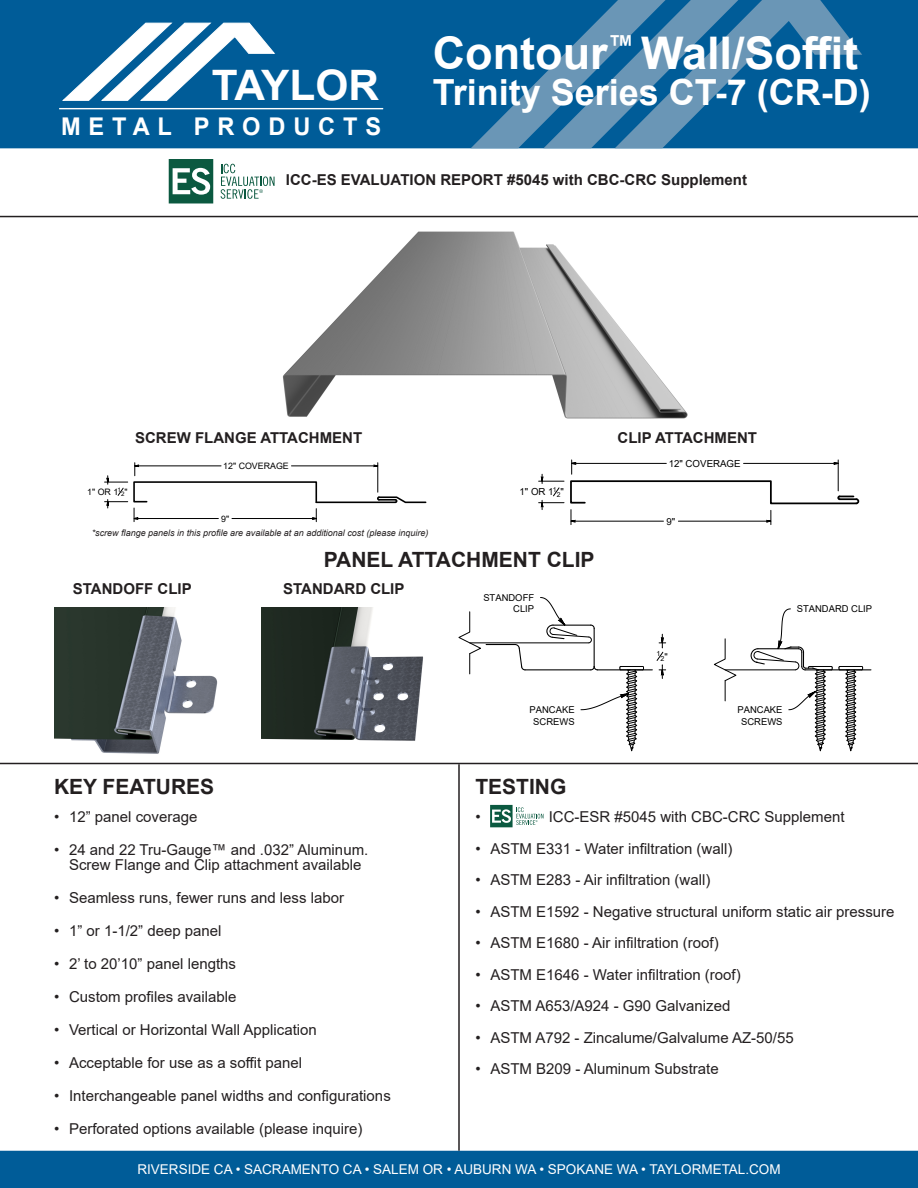
<style>
.page{position:relative;width:918px;height:1188px;background:#fff}
.page>*{position:absolute;margin:0;border:0;box-sizing:border-box;transform-origin:0 0}
.t1{font:700 45px "Arial";color:#fff}
.t2{font:700 42px "Arial";color:#fff}
.t3{font:700 36px "Arial";color:#fff}
.t4{font:700 24.45px "Arial";letter-spacing:.33em;color:#fff}
.t5{font:700 21px "Arial";color:#231f20}
.t6{font:15px/15px "Arial";color:#231f20;text-align:center}
.t7{font:700 15px "Arial";color:#231f20}
.t8{font:13.5px "Arial";color:#fff}
.t9{font:9.75px "Arial";color:#000}
.t10{font:9.45px/11.4px "Arial";color:#000;text-align:center}
.t11{font:italic 9px "Arial";color:#231f20}
.t12{font:8.85px "Arial";color:#000}
.t13{font:7.05px "Arial";color:#000}
.t14{font:6.75px "Arial";color:#000}
.t15{font:6.15px "Arial";color:#000}
</style>
<div class="page">
<div style="left:0;top:0;width:918px;height:148px;background:#005c98"></div>
<svg style="left:471px;top:0;width:391px;height:148px;background:#2a73a4"></svg>
<svg style="left:62px;top:23px;width:213px;height:78px"></svg>
<hr style="left:59px;top:108px;width:324px;height:1px;background:#fff">
<div style="left:0;top:1151px;width:918px;height:37px;background:#005c98"></div>
<hr style="left:458px;top:764px;width:2px;height:387px;background:#231f20">
<hr style="left:0;top:216px;width:918px;height:1px;background:#231f20">
<img style="left:283px;top:231px;width:405px;height:188px">
<img style="left:54px;top:608px;width:164px;height:146px">
<img style="left:261px;top:608px;width:162px;height:133px">
<hr style="left:0;top:763px;width:918px;height:1px;background:#231f20">
<svg style="left:539px;top:460px;width:320px;height:65px"></svg>
<hr style="left:470px;top:643px;width:119px;height:1px;background:#000">
<hr style="left:525px;top:669px;width:66px;height:1px;background:#000">
<svg style="left:458px;top:611px;width:68px;height:63px"></svg>
<hr style="left:598px;top:669px;width:54px;height:1px;background:#000">
<hr style="left:594px;top:629px;width:1px;height:37px;background:#000">
<svg style="left:540px;top:597px;width:55px;height:46px"></svg>
<svg style="left:580px;top:665px;width:64px;height:86px"></svg>
<svg style="left:656px;top:634px;width:10px;height:45px"></svg>
<hr style="left:725px;top:670px;width:70px;height:1px;background:#000">
<hr style="left:805px;top:669px;width:66px;height:1px;background:#000">
<svg style="left:714px;top:638px;width:23px;height:63px"></svg>
<svg style="left:750px;top:608px;width:113px;height:143px"></svg>
<svg style="left:169px;top:159px;width:44px;height:44px"></svg>
<svg style="left:221px;top:164px;width:54px;height:35px"></svg>
<svg style="left:490px;top:805px;width:53px;height:22px"></svg>
<hr style="left:316px;top:502px;width:79px;height:1px;background:#000">
<hr style="left:291px;top:466px;width:84px;height:1px;background:#000">
<svg style="left:373px;top:463px;width:54px;height:41px"></svg>
<svg style="left:105px;top:463px;width:214px;height:59px"></svg>
<h2 class="t2" style="left:212px;top:58px;width:169px">TAYLOR</h2>
<h3 class="t4" style="left:61px;top:110px;width:321px">METAL PRODUCTS</h3>
<p class="t1" style="left:433px;top:21px;width:427px">Contour<sup>™</sup> Wall/Soffit</p>
<p class="t3" style="left:433px;top:67px;width:440px">Trinity Series CT-7 (CR-D)</p>
<p class="t7" style="left:286px;top:170px;width:463px">ICC-ES EVALUATION REPORT #5045 with CBC-CRC Supplement</p>
<p class="t7" style="left:135px;top:427px;width:229px">SCREW FLANGE ATTACHMENT</p>
<p class="t7" style="left:618px;top:427px;width:141px">CLIP ATTACHMENT</p>
<p class="t9" style="left:669px;top:457px;width:73px">12" COVERAGE</p>
<p class="t12" style="left:223px;top:460px;width:67px">12" COVERAGE</p>
<p class="t12" style="left:87px;top:486px;width:35px">1" OR 1<sup>1</sup></p>
<p class="t15" style="left:121px;top:490px;width:8px">2<sup>"</sup></p>
<p class="t11" style="left:92px;top:527px;width:338px">*screw flange panels in this profile are available at an additional cost (please inquire)</p>
<p class="t12" style="left:221px;top:512px;width:10px">9"</p>
<p class="t10" style="left:139px;top:529px;width:10px">1<sup>1</sup></p>
<p class="t13" style="left:148px;top:532px;width:9px">4<sup>"</sup></p>
<p class="t10" style="left:253px;top:529px;width:10px">1<sup>3</sup></p>
<p class="t13" style="left:264px;top:532px;width:9px">4<sup>"</sup></p>
<p class="t9" style="left:520px;top:485px;width:39px">1" OR 1<sup>1</sup></p>
<p class="t14" style="left:557px;top:490px;width:9px">2<sup>"</sup></p>
<p class="t5" style="left:324px;top:545px;width:272px">PANEL ATTACHMENT CLIP</p>
<p class="t7" style="left:73px;top:578px;width:120px">STANDOFF CLIP</p>
<p class="t7" style="left:283px;top:578px;width:123px">STANDARD CLIP</p>
<p class="t10" style="left:483px;top:592px;width:52px;text-align:right">STANDOFF<br>CLIP</p>
<p class="t10" style="left:530px;top:704px;width:47px">PANCAKE<br>SCREWS</p>
<p class="t9" style="left:667px;top:514px;width:10px">9"</p>
<p class="t13" style="left:656px;top:649px;width:5px">1</p>
<p class="t13" style="left:661px;top:654px;width:9px">2<sup>"</sup></p>
<p class="t10" style="left:797px;top:603px;width:77px">STANDARD CLIP</p>
<p class="t10" style="left:737px;top:704px;width:47px">PANCAKE<br>SCREWS</p>
<p class="t5" style="left:54px;top:772px;width:162px">KEY FEATURES</p>
<p class="t5" style="left:475px;top:772px;width:93px">TESTING</p>
<p class="t6" style="left:475px;top:809px;width:7px">•</p>
<p class="t6" style="left:549px;top:809px;width:297px">ICC-ESR #5045 with CBC-CRC Supplement</p>
<p class="t6" style="left:475px;top:841px;width:258px">• ASTM E331 - Water infiltration (wall)</p>
<p class="t6" style="left:475px;top:872px;width:237px">• ASTM E283 - Air infiltration (wall)</p>
<p class="t6" style="left:475px;top:904px;width:421px">• ASTM E1592 - Negative structural uniform static air pressure</p>
<p class="t6" style="left:475px;top:935px;width:245px">• ASTM E1680 - Air infiltration (roof)</p>
<p class="t6" style="left:475px;top:967px;width:267px">• ASTM E1646 - Water infiltration (roof)</p>
<p class="t6" style="left:475px;top:998px;width:257px">• ASTM A653/A924 - G90 Galvanized</p>
<p class="t6" style="left:475px;top:1030px;width:320px">• ASTM A792 - Zincalume/Galvalume AZ-50/55</p>
<p class="t6" style="left:475px;top:1061px;width:245px">• ASTM B209 - Aluminum Substrate</p>
<p class="t6" style="left:54px;top:809px;width:145px">• 12” panel coverage</p>
<p class="t6" style="left:54px;top:842px;width:316px">• 24 and 22 Tru-Gauge™ and .032” Aluminum.<br>Screw Flange and Clip attachment available</p>
<p class="t6" style="left:54px;top:890px;width:292px">• Seamless runs, fewer runs and less labor</p>
<p class="t6" style="left:54px;top:923px;width:169px">• 1” or 1-1/2” deep panel</p>
<p class="t6" style="left:54px;top:956px;width:184px">• 2’ to 20’10” panel lengths</p>
<p class="t6" style="left:54px;top:989px;width:184px">• Custom profiles available</p>
<p class="t6" style="left:54px;top:1022px;width:264px">• Vertical or Horizontal Wall Application</p>
<p class="t6" style="left:54px;top:1055px;width:250px">• Acceptable for use as a soffit panel</p>
<p class="t6" style="left:54px;top:1088px;width:338px">• Interchangeable panel widths and configurations</p>
<p class="t6" style="left:54px;top:1121px;width:310px">• Perforated options available (please inquire)</p>
<p class="t8" style="left:137px;top:1160px;width:645px">RIVERSIDE CA • SACRAMENTO CA • SALEM OR • AUBURN WA • SPOKANE WA • TAYLORMETAL.COM</p>
</div>
